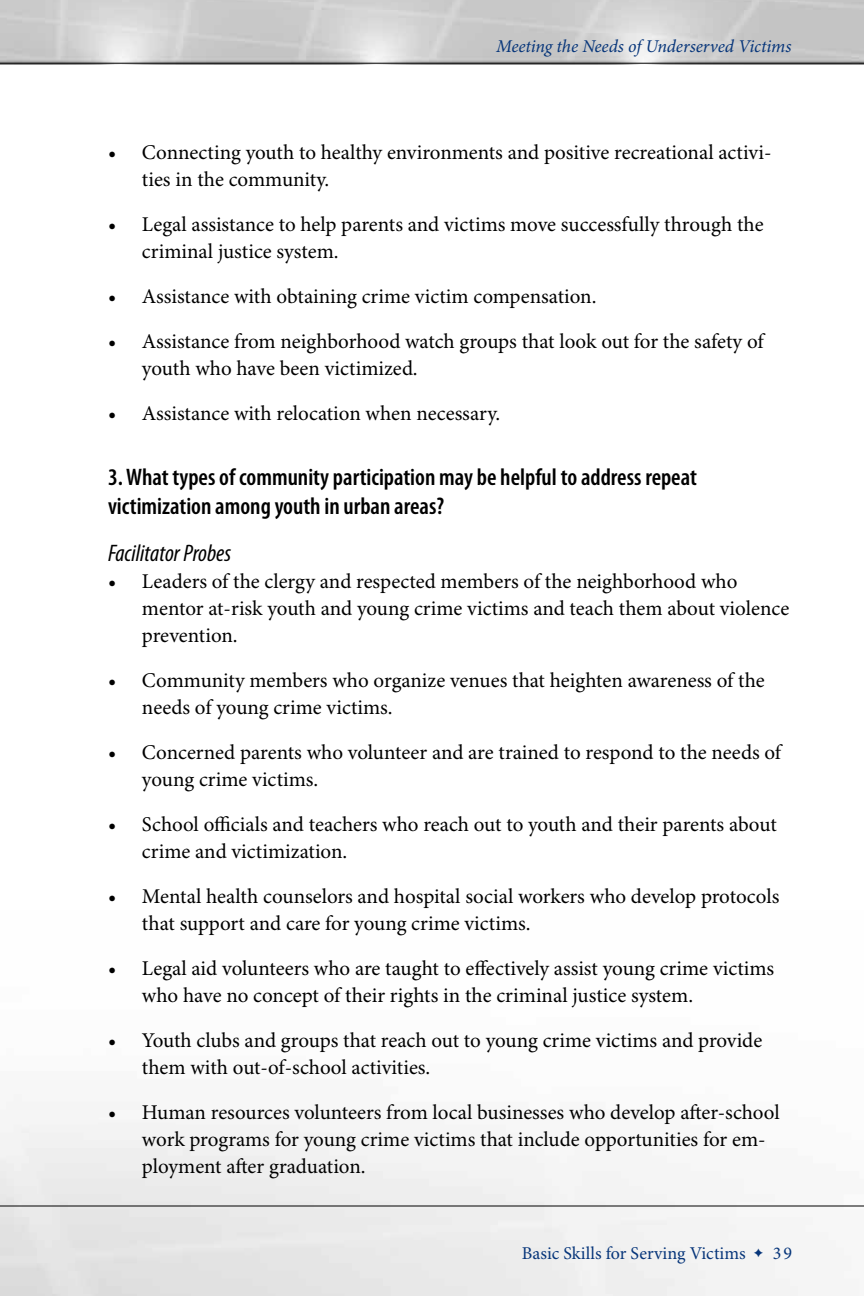
<style>
.page{position:relative;width:864px;height:1296px;background:#fff}
.page>*{position:absolute;margin:0;border:0;box-sizing:border-box;transform-origin:0 0}
.t1{font:600 condensed 24px/28.8px "Myriad Pro";color:#000}
.t2{font:italic condensed 24px "Myriad Pro";color:#000}
.t3{font:21px/27px "Minion Pro";color:#000}
.t4{font:italic 18px "Minion Pro";letter-spacing:-.005em;color:#06357a}
.t5{font:18px "Minion Pro";color:#06357a}
</style>
<div class="page">
<img style="left:0;top:0;width:864px;height:65px">
<hr style="left:0;top:63px;width:864px;height:1px;background:#000">
<hr style="left:0;top:1206px;width:864px;height:1px;background:#000">
<svg style="left:754px;top:1249px;width:9px;height:8px"></svg>
<p class="t4" style="left:496px;top:35px;width:297px">Meeting the Needs of Underserved Victims</p>
<p class="t3" style="left:142px;top:140px;width:631px;text-indent:-34px">• Connecting youth to healthy environments and positive recreational activi&shy;ties in the community.</p>
<p class="t3" style="left:142px;top:212px;width:623px">Legal assistance to help parents and victims move successfully through the criminal justice system.</p>
<p class="t3" style="left:142px;top:275px;width:623px;line-height:45px">Assistance with obtaining crime victim compensation.<br>Assistance from neighborhood watch groups that look out for the safety of</p>
<p class="t3" style="left:142px;top:347px;width:360px;line-height:45px">youth who have been victimized.<br>Assistance with relocation when necessary.</p>
<p class="t3" style="left:108px;top:212px;width:10px">•</p>
<p class="t3" style="left:108px;top:275px;width:10px;line-height:45px">• •</p>
<p class="t3" style="left:108px;top:401px;width:10px">•</p>
<p class="t1" style="left:108px;top:463px;width:590px">3. What types of community participation may be helpful to address repeat victimization among youth in urban areas?</p>
<h3 class="t2" style="left:108px;top:540px;width:125px">Facilitator Probes</h3>
<p class="t3" style="left:142px;top:568px;width:649px;text-indent:-34px">• Leaders of the clergy and respected members of the neighborhood who mentor at-risk youth and young crime victims and teach them about violence prevention.</p>
<p class="t3" style="left:142px;top:667px;width:624px">Community members who organize venues that heighten awareness of the needs of young crime victims.</p>
<p class="t3" style="left:142px;top:739px;width:641px">Concerned parents who volunteer and are trained to respond to the needs of young crime victims.</p>
<p class="t3" style="left:142px;top:811px;width:636px">School officials and teachers who reach out to youth and their parents about crime and victimization.</p>
<p class="t3" style="left:142px;top:883px;width:639px">Mental health counselors and hospital social workers who develop protocols that support and care for young crime victims.</p>
<p class="t3" style="left:142px;top:955px;width:634px">Legal aid volunteers who are taught to effectively assist young crime victims who have no concept of their rights in the criminal justice system.</p>
<p class="t3" style="left:142px;top:1027px;width:622px">Youth clubs and groups that reach out to young crime victims and provide them with out-of-school activities.</p>
<p class="t3" style="left:142px;top:1099px;width:639px">Human resources volunteers from local businesses who develop after-school work programs for young crime victims that include opportunities for em&shy;ployment after graduation.</p>
<p class="t3" style="left:108px;top:667px;width:10px">•</p>
<p class="t3" style="left:108px;top:739px;width:10px">•</p>
<p class="t3" style="left:108px;top:811px;width:10px">•</p>
<p class="t3" style="left:108px;top:883px;width:10px">•</p>
<p class="t3" style="left:108px;top:955px;width:10px">•</p>
<p class="t3" style="left:108px;top:1027px;width:10px">•</p>
<p class="t3" style="left:108px;top:1099px;width:10px">•</p>
<p class="t5" style="left:522px;top:1243px;width:225px">Basic Skills for Serving Victims</p>
<p class="t5" style="left:773px;top:1243px;width:21px">39</p>
</div>
